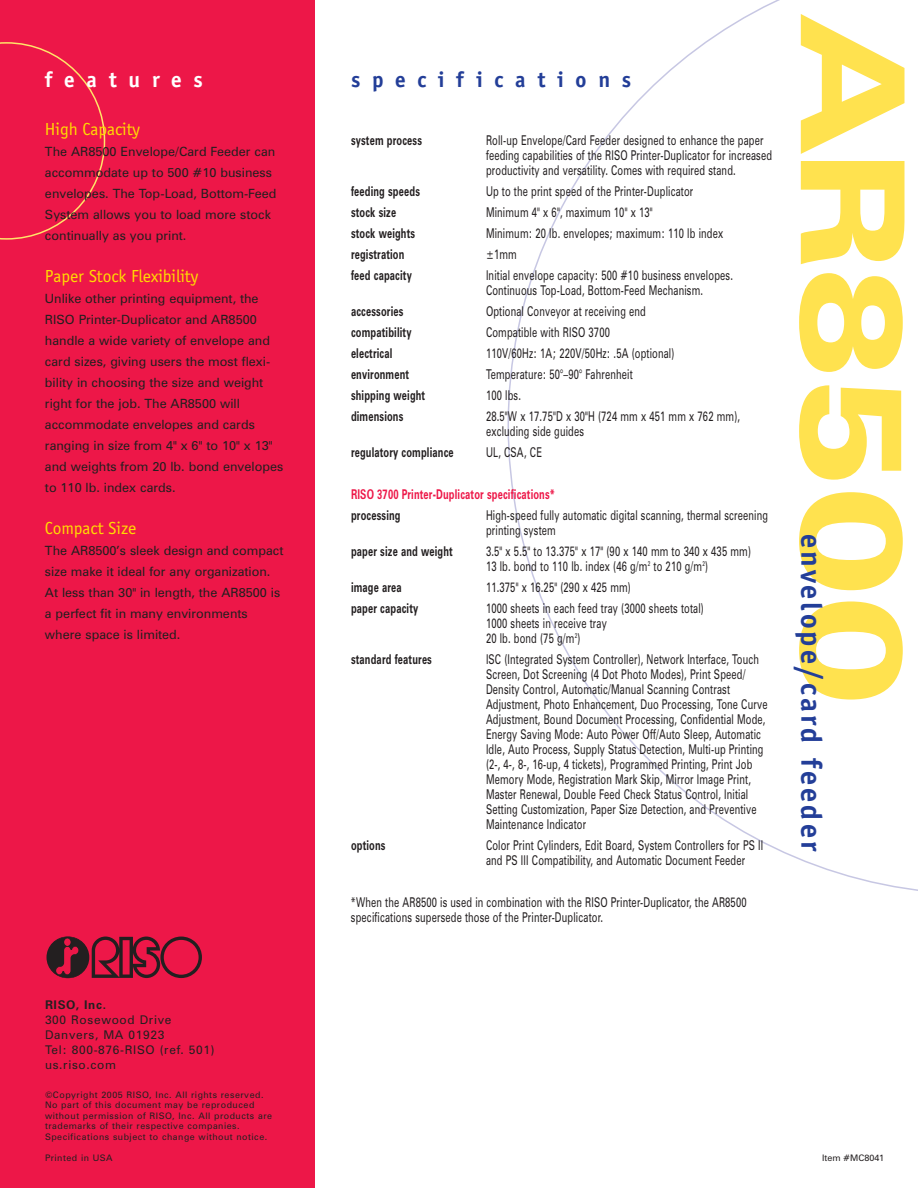
<style>
.page{position:relative;width:918px;height:1188px;background:#fff}
.page>*{position:absolute;margin:0;border:0;box-sizing:border-box;transform-origin:0 0}
.t1{font:900 expanded 144px "Zurich BT";color:#ffe24f}
.t2{font:700 30px "Officina Sans";letter-spacing:.105em;color:#233e98}
.t3{font:700 22.5px "Officina Sans";letter-spacing:.52em;color:#233e98}
.t4{font:700 22.5px "Officina Sans";letter-spacing:.52em;color:#fff}
.t5{font:18px "Officina Sans";letter-spacing:-.005em;color:#ffdc01}
.t6{font:13.5px/15px "Zurich BT";letter-spacing:.015em;color:#231f20;scale:.7 1}
.t7{font:700 13.5px "Zurich BT";letter-spacing:.015em;color:#231f20;scale:.7 1}
.t8{font:700 13.5px "Zurich BT";letter-spacing:.015em;color:#ed1748;scale:.7 1}
.t9{font:12.75px/21px "Zurich BT";color:#231f20}
.t10{font:12px/15px "Zurich BT";letter-spacing:.055em;color:#231f20}
.t11{font:700 12px "Zurich BT";letter-spacing:.055em;color:#231f20}
.t12{font:9px/10.5px "Zurich BT";letter-spacing:.055em;color:#231f20}
.t13{font:9px "Zurich BT";color:#231f20}
</style>
<div class="page">
<svg style="left:508px;top:0;width:410px;height:891px"></svg>
<div style="left:0;top:0;width:315px;height:1188px;background:#ed1748"></div>
<svg style="left:47px;top:937px;width:155px;height:41px"></svg>
<svg style="left:0;top:42px;width:105px;height:198px"></svg>
<h3 class="t4" style="left:45px;top:66px;width:159px">features</h3>
<h3 class="t5" style="left:45px;top:118px;width:96px">High Capacity</h3>
<p class="t9" style="left:45px;top:142px;width:233px">The AR8500 Envelope/Card Feeder can accommodate up to 500 #10 business envelopes. The Top-Load, Bottom-Feed System allows you to load more stock continually as you print.</p>
<h3 class="t5" style="left:45px;top:265px;width:155px">Paper Stock Flexibility</h3>
<p class="t9" style="left:45px;top:289px;width:240px">Unlike other printing equipment, the RISO Printer-Duplicator and AR8500 handle a wide variety of envelope and card sizes, giving users the most flexi&shy;bility in choosing the size and weight right for the job. The AR8500 will accommodate envelopes and cards ranging in size from 4" x 6" to 10" x 13" and weights from 20 lb. bond envelopes to 110 lb. index cards.</p>
<h3 class="t5" style="left:45px;top:517px;width:93px">Compact Size</h3>
<p class="t9" style="left:45px;top:541px;width:240px">The AR8500’s sleek design and compact size make it ideal for any organization.<br>At less than 30" in length, the AR8500 is a perfect fit in many environments where space is limited.</p>
<p class="t11" style="left:45px;top:1000px;width:63px">RISO, Inc.</p>
<p class="t10" style="left:45px;top:1013px;width:171px">300 Rosewood Drive<br>Danvers, MA 01923<br>Tel: 800-876-RISO (ref. 501) us.riso.com</p>
<p class="t12" style="left:45px;top:1090px;width:229px">©Copyright 2005 RISO, Inc. All rights reserved.<br>No part of this document may be reproduced without permission of RISO, Inc. All products are trademarks of their respective companies.<br>Specifications subject to change without notice.</p>
<p class="t12" style="left:45px;top:1153px;width:69px">Printed in USA</p>
<h3 class="t3" style="left:351px;top:66px;width:282px">specifications</h3>
<p class="t7" style="left:351px;top:135px;width:103px">system process</p>
<p class="t6" style="left:486px;top:134px;width:410px">Roll-up Envelope/Card Feeder designed to enhance the paper feeding capabilities of the RISO Printer-Duplicator for increased productivity and versatility. Comes with required stand.</p>
<p class="t7" style="left:351px;top:186px;width:100px">feeding speeds</p>
<p class="t6" style="left:486px;top:185px;width:298px">Up to the print speed of the Printer-Duplicator</p>
<p class="t7" style="left:351px;top:207px;width:66px">stock size</p>
<p class="t6" style="left:486px;top:206px;width:240px">Minimum 4" x 6", maximum 10" x 13"</p>
<p class="t7" style="left:351px;top:228px;width:93px">stock weights</p>
<p class="t6" style="left:486px;top:227px;width:341px">Minimum: 20 lb. envelopes; maximum: 110 lb index</p>
<p class="t7" style="left:351px;top:249px;width:78px">registration</p>
<p class="t6" style="left:486px;top:248px;width:46px">±1mm</p>
<p class="t7" style="left:351px;top:270px;width:88px">feed capacity</p>
<p class="t6" style="left:486px;top:269px;width:354px">Initial envelope capacity: 500 #10 business envelopes.<br>Continuous Top-Load, Bottom-Feed Mechanism.</p>
<p class="t7" style="left:351px;top:306px;width:76px">accessories</p>
<p class="t6" style="left:486px;top:305px;width:230px">Optional Conveyor at receiving end</p>
<p class="t7" style="left:351px;top:327px;width:88px">compatibility</p>
<p class="t6" style="left:486px;top:326px;width:179px">Compatible with RISO 3700</p>
<p class="t7" style="left:351px;top:348px;width:61px">electrical</p>
<p class="t6" style="left:486px;top:347px;width:271px">110V/60Hz: 1A; 220V/50Hz: .5A (optional)</p>
<p class="t7" style="left:351px;top:369px;width:85px">environment</p>
<p class="t6" style="left:486px;top:368px;width:211px">Temperature: 50°–90° Fahrenheit</p>
<p class="t7" style="left:351px;top:390px;width:108px">shipping weight</p>
<p class="t6" style="left:486px;top:389px;width:51px">100 lbs.</p>
<p class="t7" style="left:351px;top:411px;width:76px">dimensions</p>
<p class="t6" style="left:486px;top:410px;width:365px">28.5"W x 17.75"D x 30"H (724 mm x 451 mm x 762 mm), excluding side guides</p>
<p class="t7" style="left:351px;top:447px;width:148px">regulatory compliance</p>
<p class="t6" style="left:486px;top:446px;width:82px">UL, CSA, CE</p>
<p class="t8" style="left:351px;top:489px;width:293px">RISO 3700 Printer-Duplicator specifications*</p>
<p class="t7" style="left:351px;top:510px;width:72px">processing</p>
<p class="t6" style="left:486px;top:509px;width:405px">High-speed fully automatic digital scanning, thermal screening printing system</p>
<p class="t7" style="left:351px;top:546px;width:147px">paper size and weight</p>
<p class="t6" style="left:486px;top:545px;width:380px">3.5" x 5.5" to 13.375" x 17" (90 x 140 mm to 340 x 435 mm)<br>13 lb. bond to 110 lb. index (46 g/m<sup>2</sup> to 210 g/m<sup>2</sup>)</p>
<p class="t7" style="left:351px;top:582px;width:74px">image area</p>
<p class="t6" style="left:486px;top:581px;width:209px">11.375" x 16.25" (290 x 425 mm)</p>
<p class="t7" style="left:351px;top:603px;width:98px">paper capacity</p>
<p class="t6" style="left:486px;top:602px;width:313px">1000 sheets in each feed tray (3000 sheets total)<br>1000 sheets in receive tray<br>20 lb. bond (75 g/m<sup>2</sup>)</p>
<p class="t7" style="left:351px;top:654px;width:117px">standard features</p>
<p class="t6" style="left:486px;top:653px;width:404px">ISC (Integrated System Controller), Network Interface, Touch Screen, Dot Screening (4 Dot Photo Modes), Print Speed/ Density Control, Automatic/Manual Scanning Contrast Adjustment, Photo Enhancement, Duo Processing, Tone Curve Adjustment, Bound Document Processing, Confidential Mode, Energy Saving Mode: Auto Power Off/Auto Sleep, Automatic Idle, Auto Process, Supply Status Detection, Multi-up Printing (2-, 4-, 8-, 16-up, 4 tickets), Programmed Printing, Print Job Memory Mode, Registration Mark Skip, Mirror Image Print, Master Renewal, Double Feed Check Status Control, Initial Setting Customization, Paper Size Detection, and Preventive Maintenance Indicator</p>
<p class="t7" style="left:351px;top:840px;width:51px">options</p>
<p class="t6" style="left:486px;top:839px;width:398px">Color Print Cylinders, Edit Board, System Controllers for PS II and PS III Compatibility, and Automatic Document Feeder</p>
<p class="t6" style="left:351px;top:896px;width:567px">*When the AR8500 is used in combination with the RISO Printer-Duplicator, the AR8500 specifications supersede those of the Printer-Duplicator.</p>
<h1 class="t1" style="left:905px;top:18px;width:689px;rotate:90deg">AR8500</h1>
<h2 class="t2" style="left:829px;top:534px;width:319px;rotate:90deg">envelope/card feeder</h2>
<p class="t13" style="left:822px;top:1155px;width:64px">Item #MC8041</p>
</div>
